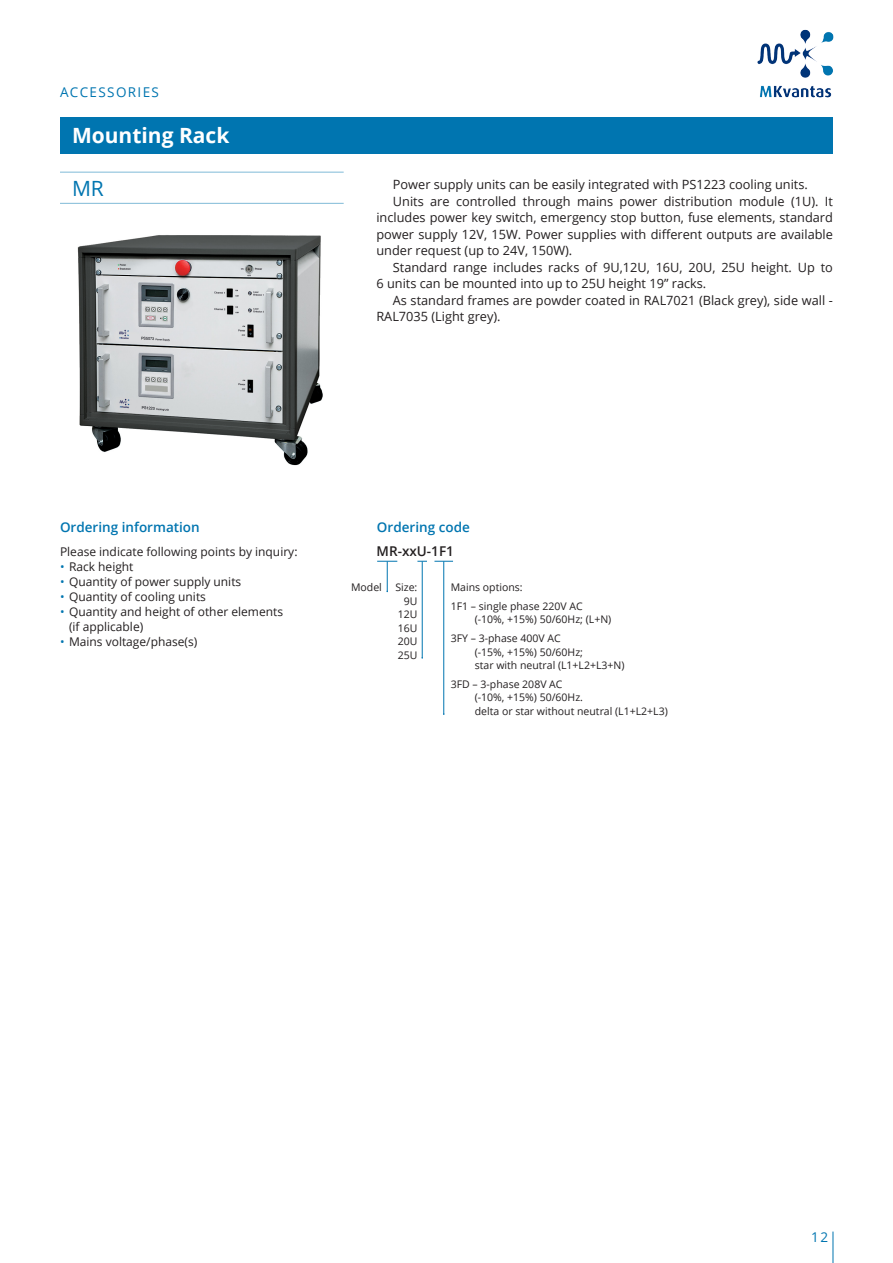
<style>
.page{position:relative;width:893px;height:1263px;background:#fff}
.page>*{position:absolute;margin:0;border:0;box-sizing:border-box;transform-origin:0 0}
.t1{font:700 21px "Open Sans";color:#fff}
.t2{font:21px "Open Sans";color:#0075b0}
.t3{font:600 13.5px "Open Sans";color:#0075b0}
.t4{font:13.5px "Open Sans";color:#0075b0}
.t5{font:600 13.5px "Open Sans";color:#231f20}
.t6{font:12.75px "Open Sans";color:#231f20}
.t7{font:12px/15px "Open Sans";color:#231f20}
.t8{font:10.5px/13.5px "Open Sans";color:#231f20}
.s1{color:#0075b0}
</style>
<div class="page">
<div style="left:60px;top:117px;width:773px;height:36px;background:#0075b0"></div>
<img style="left:757px;top:29px;width:77px;height:69px">
<hr style="left:60px;top:203px;width:284px;height:1px;background:#80bad7">
<hr style="left:60px;top:172px;width:284px;height:1px;background:#80bad7">
<hr style="left:833px;top:1231px;width:1px;height:32px;background:#0075b0">
<img style="left:77px;top:235px;width:246px;height:231px">
<svg style="left:377px;top:561px;width:20px;height:1px"></svg>
<svg style="left:434px;top:561px;width:19px;height:1px"></svg>
<hr style="left:387px;top:561px;width:1px;height:30px;background:#0075b0">
<hr style="left:422px;top:561px;width:1px;height:97px;background:#0075b0">
<hr style="left:443px;top:561px;width:1px;height:153px;background:#0075b0">
<p class="t4" style="left:60px;top:83px;width:20px">Accessories</p>
<h1 class="t1" style="left:72px;top:121px;width:159px">Mounting Rack</h1>
<h1 class="t2" style="left:72px;top:174px;width:33px">MR</h1>
<p class="t6" style="left:393px;top:176px;width:416px">Power supply units can be easily integrated with PS1223 cooling units.</p>
<p class="t6" style="left:393px;top:192px;width:442px">Units are controlled through mains power distribution module (1U). It</p>
<p class="t6" style="left:376px;top:209px;width:458px">includes power key switch, emergency stop button, fuse elements, standard</p>
<p class="t6" style="left:376px;top:225px;width:458px">power supply 12V, 15W. Power supplies with different outputs are available</p>
<p class="t6" style="left:376px;top:242px;width:197px">under request (up to 24V, 150W).</p>
<p class="t6" style="left:393px;top:258px;width:442px">Standard range includes racks of 9U,12U, 16U, 20U, 25U height. Up to</p>
<p class="t6" style="left:376px;top:275px;width:331px">6 units can be mounted into up to 25U height 19” racks.</p>
<p class="t6" style="left:393px;top:291px;width:442px">As standard frames are powder coated in RAL7021 (Black grey), side wall -</p>
<p class="t6" style="left:376px;top:308px;width:126px">RAL7035 (Light grey).</p>
<p class="t3" style="left:60px;top:518px;width:141px">Ordering information</p>
<p class="t7" style="left:60px;top:544px;width:239px">Please indicate following points by inquiry:</p>
<p class="t7" style="left:60px;top:559px;width:75px"><span class="s1">•</span> Rack height</p>
<p class="t7" style="left:60px;top:574px;width:183px"><span class="s1">•</span> Quantity of power supply units</p>
<p class="t7" style="left:60px;top:589px;width:147px"><span class="s1">•</span> Quantity of cooling units</p>
<p class="t7" style="left:69px;top:604px;width:216px;text-indent:-9px"><span class="s1">•</span> Quantity and height of other elements (if applicable)</p>
<p class="t7" style="left:60px;top:634px;width:139px"><span class="s1">•</span> Mains voltage/phase(s)</p>
<p class="t3" style="left:377px;top:518px;width:94px">Ordering code</p>
<p class="t5" style="left:377px;top:542px;width:79px">MR-xxU-1F1</p>
<p class="t8" style="left:351px;top:580px;width:32px">Model</p>
<p class="t8" style="left:395px;top:580px;width:24px;text-align:right">Size:<br>9U<br>12U<br>16U<br>20U<br>25U</p>
<p class="t8" style="left:451px;top:578px;width:133px;line-height:18.8px">Mains options:<br>1F1 – single phase 220V AC</p>
<p class="t8" style="left:451px;top:610px;width:162px;line-height:18.8px;text-indent:24px">(-10%, +15%) 50/60Hz; (L+N)<br>3FY – 3-phase 400V AC</p>
<p class="t8" style="left:475px;top:645px;width:151px">(-15%, +15%) 50/60Hz;<br>star with neutral (L1+L2+L3+N)</p>
<p class="t8" style="left:475px;top:677px;width:194px;text-indent:-24px">3FD – 3-phase 208V AC<br>(-10%, +15%) 50/60Hz.<br>delta or star without neutral (L1+L2+L3)</p>
<p class="t4" style="left:811px;top:1228px;width:18px">12</p>
</div>
